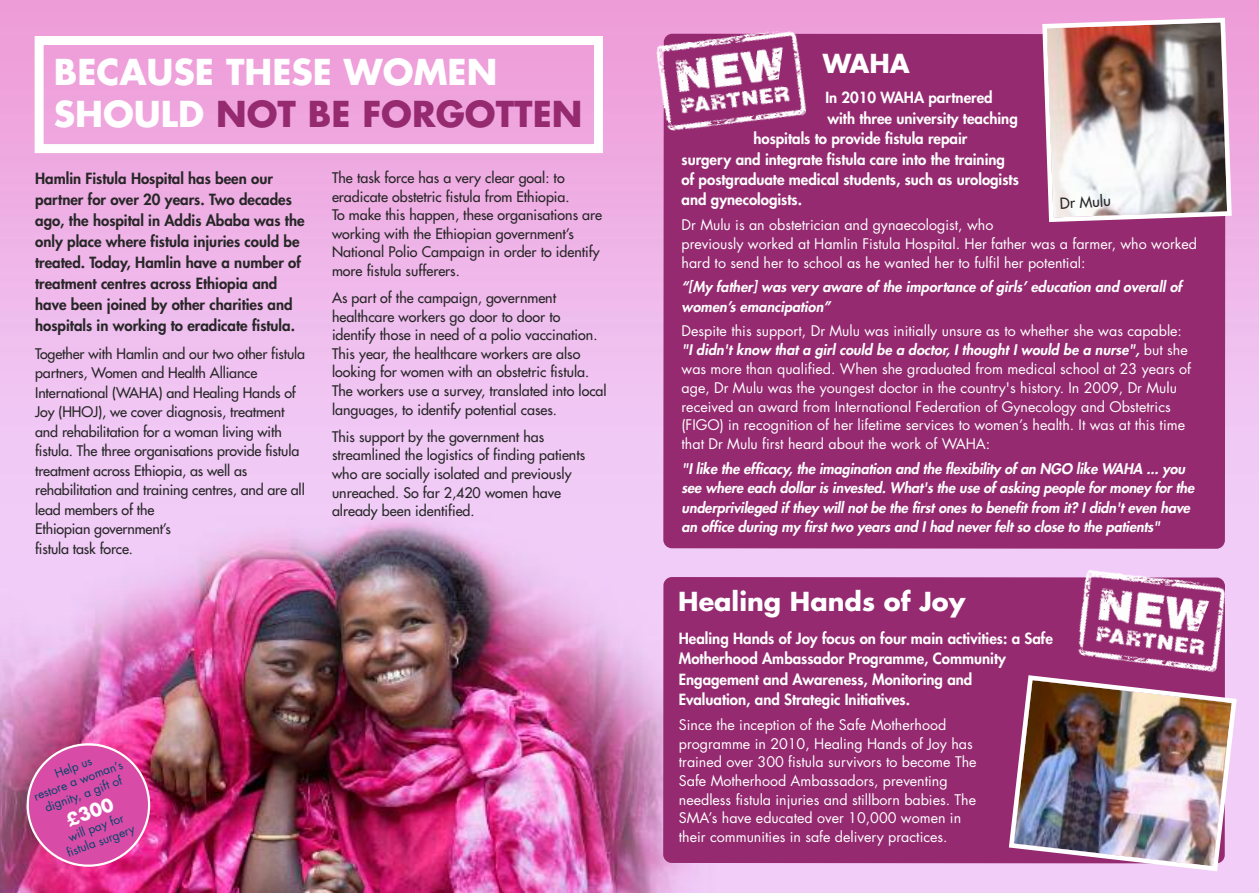
<style>
.page{position:relative;width:1259px;height:893px;background:#fff}
.page>*{position:absolute;margin:0;border:0;box-sizing:border-box;transform-origin:0 0}
.t1{font:700 34.8px/41.7px "Futura LT";color:#fff}
.t2{font:700 25.5px "Futura LT";color:#fff}
.t3{font:22.5px/19.6px "Journal";color:#fff;scale:1.17 1}
.t4{font:700 17.7px "Futura LT";color:#fff}
.t5{font:800 15px/20.4px "Futura LT";color:#fff}
.t6{font:800 15px/21px "Futura LT";color:#272627}
.t7{font:15px "Futura LT";color:#272627}
.t8{font:14.25px/18.6px "Futura LT";color:#272627}
.t9{font:14.25px/18.8px "Futura LT";color:#fff}
.t10{font:italic 800 14.25px/19.4px "Futura LT";letter-spacing:-.005em;color:#fff}
.t11{font:11.85px/14.2px "Futura LT";color:#004567;text-align:center}
.s1{color:#952a70}
.s2{font-weight:800;font-style:italic}
</style>
<div class="page">
<img style="left:0;top:0;width:1259px;height:893px">
<div style="left:663px;top:34px;width:562px;height:515px;background:#952a70"></div>
<img style="left:1040px;top:15px;width:194px;height:209px">
<div style="left:663px;top:577px;width:392px;height:286px;background:#952a70"></div>
<img style="left:646px;top:18px;width:174px;height:125px">
<img style="left:1055px;top:537px;width:192px;height:150px">
<img style="left:1006px;top:673px;width:233px;height:201px">
<div style="left:35px;top:36px;width:568px;height:117px;border:9px solid #fff"></div>
<img style="left:18px;top:735px;width:141px;height:140px">
<h1 class="t1" style="left:54px;top:55px;width:530px">BECAUSE THESE WOMEN<br>SHOULD <span class="s1">NOT BE FORGOTTEN</span></h1>
<p class="t6" style="left:35px;top:169px;width:271px">Hamlin Fistula Hospital has been our partner for over 20 years. Two decades ago, the hospital in Addis Ababa was the only place where fistula injuries could be treated. Today, Hamlin have a number of treatment centres across Ethiopia and have been joined by other charities and hospitals in working to eradicate fistula.</p>
<p class="t8" style="left:35px;top:345px;width:271px;line-height:19.5px">Together with Hamlin and our two other fistula partners, Women and Health Alliance International (WAHA) and Healing Hands of Joy (HHOJ), we cover diagnosis, treatment and rehabilitation for a woman living with fistula. The three organisations provide fistula treatment across Ethiopia, as well as rehabilitation and training centres, and are all lead members of the<br>Ethiopian government’s<br>fistula task force.</p>
<p class="t8" style="left:332px;top:170px;width:272px">The task force has a very clear goal: to eradicate obstetric fistula from Ethiopia.<br>To make this happen, these organisations are working with the Ethiopian government’s National Polio Campaign in order to identify more fistula sufferers.</p>
<p class="t8" style="left:332px;top:290px;width:276px">As part of the campaign, government healthcare workers go door to door to identify those in need of a polio vaccination.<br>This year, the healthcare workers are also looking for women with an obstetric fistula.<br>The workers use a survey, translated into local languages, to identify potential cases.</p>
<p class="t8" style="left:332px;top:429px;width:255px">This support by the government has streamlined the logistics of finding patients who are socially isolated and previously unreached. So far 2,420 women have already been identified.</p>
<p class="t11" style="left:27px;top:777px;width:96px;rotate:-20deg">Help us<br>restore a woman’s dignity, a gift of</p>
<p class="t4" style="left:65px;top:813px;width:50px;rotate:-20deg">£300</p>
<p class="t11" style="left:60px;top:834px;width:73px;rotate:-20deg">will pay for fistula surgery</p>
<h2 class="t2" style="left:823px;top:52px;width:88px">WAHA</h2>
<p class="t5" style="left:825px;top:89px;width:169px">In 2010 WAHA partnered</p>
<p class="t5" style="left:827px;top:110px;width:192px">with three university teaching</p>
<p class="t5" style="left:753px;top:130px;width:215px">hospitals to provide fistula repair</p>
<p class="t5" style="left:681px;top:151px;width:325px">surgery and integrate fistula care into the training</p>
<p class="t5" style="left:681px;top:171px;width:339px">of postgraduate medical students, such as urologists</p>
<p class="t5" style="left:681px;top:192px;width:122px">and gynecologists.</p>
<p class="t9" style="left:681px;top:217px;width:517px">Dr Mulu is an obstetrician and gynaecologist, who<br>previously worked at Hamlin Fistula Hospital. Her father was a farmer, who worked hard to send her to school as he wanted her to fulfil her potential:</p>
<p class="t10" style="left:681px;top:279px;width:502px">“[My father] was very aware of the importance of girls’ education and overall of women’s emancipation”</p>
<p class="t9" style="left:681px;top:323px;width:511px">Despite this support, Dr Mulu was initially unsure as to whether she was capable: <span class="s2">"I didn't know that a girl could be a doctor, I thought I would be a nurse",</span> but she was more than qualified. When she graduated from medical school at 23 years of age, Dr Mulu was the youngest doctor in the country's history. In 2009, Dr Mulu received an award from International Federation of Gynecology and Obstetrics (FIGO) in recognition of her lifetime services to women’s health. It was at this time that Dr Mulu first heard about the work of WAHA:</p>
<p class="t10" style="left:681px;top:460px;width:514px">"I like the efficacy, the imagination and the flexibility of an NGO like WAHA ... you see where each dollar is invested. What's the use of asking people for money for the underprivileged if they will not be the first ones to benefit from it? I didn't even have an office during my first two years and I had never felt so close to the patients"</p>
<p class="t7" style="left:1059px;top:197px;width:52px;rotate:-3deg">Dr Mulu</p>
<h3 class="t3" style="left:697px;top:452px;width:69px;rotate:-7deg">Graduates from HOPE<br>College</h3>
<h2 class="t2" style="left:678px;top:589px;width:289px">Healing Hands of Joy</h2>
<p class="t5" style="left:679px;top:630px;width:375px">Healing Hands of Joy focus on four main activities: a Safe Motherhood Ambassador Programme, Community Engagement and Awareness, Monitoring and<br>Evaluation, and Strategic Initiatives.</p>
<p class="t9" style="left:679px;top:716px;width:299px">Since the inception of the Safe Motherhood programme in 2010, Healing Hands of Joy has trained over 300 fistula survivors to become The Safe Motherhood Ambassadors, preventing needless fistula injuries and stillborn babies. The SMA’s have educated over 10,000 women in their communities in safe delivery practices.</p>
</div>
